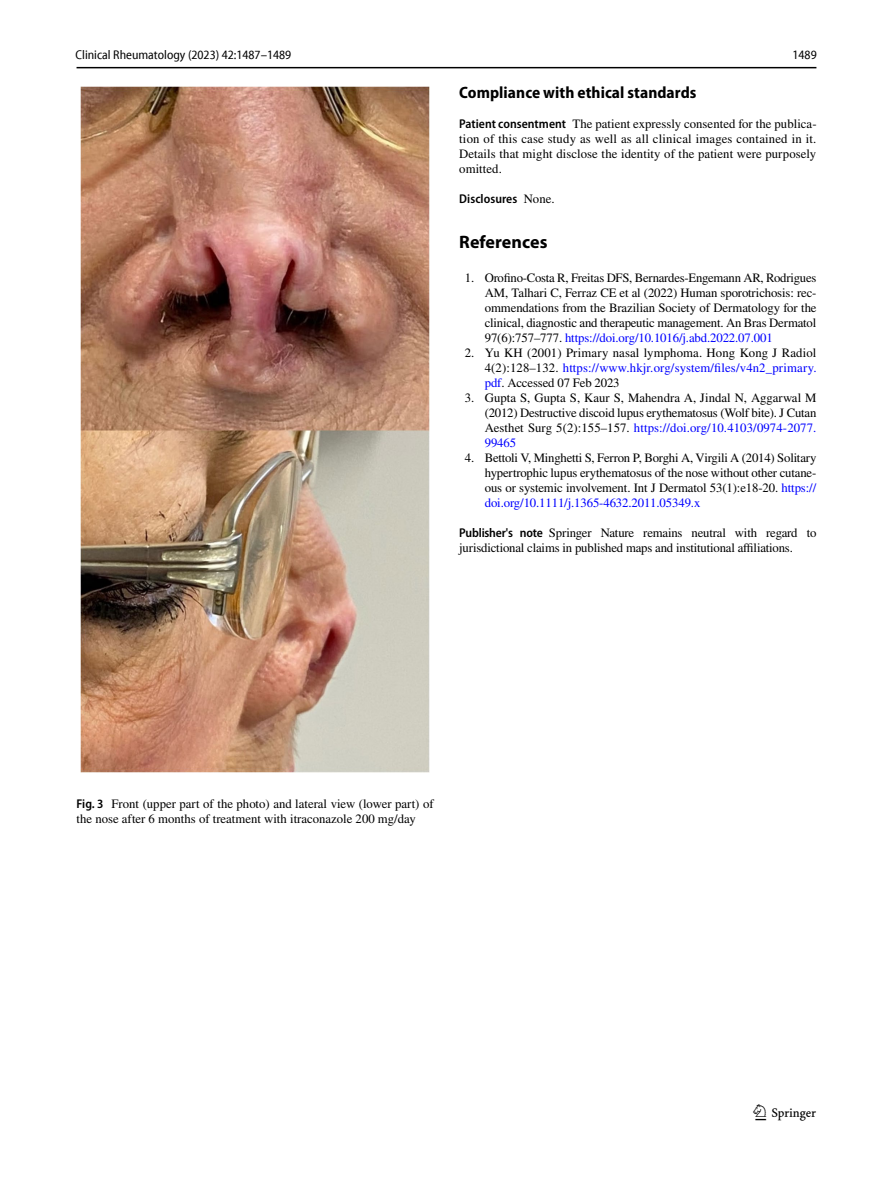
<style>
.page{position:relative;width:893px;height:1187px;background:#fff}
.page>*{position:absolute;margin:0;border:0;box-sizing:border-box;transform-origin:0 0}
.t1{font:22.5px "Springnew Regular 3";color:#000}
.t2{font:700 18px "Myriad Pro";letter-spacing:.005em;color:#000}
.t3{font:700 semi-condensed 16.5px "Myriad Pro";letter-spacing:.005em;color:#000}
.t4{font:12.75px/15px "STIX";letter-spacing:-.01em;color:#000;text-align:justify}
.t5{font:semi-condensed 12.75px "Myriad Pro Unic";color:#000}
.t6{font:600 semi-condensed 12.75px "Myriad Pro";letter-spacing:.005em;color:#000}
.s1{font-family:"Myriad Pro";font-weight:600;font-stretch:semi-condensed}
.s2{font-family:"STIX";font-weight:400;font-stretch:normal}
.s3{color:#00f}
</style>
<div class="page">
<hr style="left:77px;top:67px;width:739px;height:1px;background:#000">
<div style="left:77px;top:87px;width:357px;height:685px;background:linear-gradient(to bottom,#fff,#fff)"></div>
<img style="left:81px;top:87px;width:349px;height:685px">
<p class="t5" style="left:76px;top:50px;width:217px">Clinical Rheumatology (2023) 42:1487–1489</p>
<p class="t5" style="left:792px;top:50px;width:26px">1489</p>
<p class="t3" style="left:459px;top:83px;width:239px">Compliance with ethical standards</p>
<p class="t4" style="left:459px;top:117px;width:359px"><span class="s1">Patient consentment</span> The patient expressly consented for the publica&shy;tion of this case study as well as all clinical images contained in it.<br>Details that might disclose the identity of the patient were purposely omitted.</p>
<p class="t6" style="left:459px;top:191px;width:97px">Disclosures <span class="s2">None.</span></p>
<h2 class="t2" style="left:459px;top:230px;width:90px">References</h2>
<p class="t4" style="left:485px;top:271px;width:333px;text-indent:-20px">1. Orofino-Costa R, Freitas DFS, Bernardes-Engemann AR, Rodrigues AM, Talhari C, Ferraz CE et al (2022) Human sporotrichosis: rec&shy;ommendations from the Brazilian Society of Dermatology for the clinical, diagnostic and therapeutic management. An Bras Dermatol 97(6):757–777. <span class="s3">https://doi.org/10.1016/j.abd.2022.07.001</span></p>
<p class="t4" style="left:485px;top:346px;width:333px;text-indent:-20px">2. Yu KH (2001) Primary nasal lymphoma. Hong Kong J Radiol 4(2):128–132. <span class="s3">https://www.hkjr.org/system/files/v4n2_primary. pdf</span>. Accessed 07 Feb 2023</p>
<p class="t4" style="left:485px;top:391px;width:333px;text-indent:-20px">3. Gupta S, Gupta S, Kaur S, Mahendra A, Jindal N, Aggarwal M (2012) Destructive discoid lupus erythematosus (Wolf bite). J Cutan Aesthet Surg 5(2):155–157. <span class="s3">https://doi.org/10.4103/0974-2077.<br>99465</span></p>
<p class="t4" style="left:485px;top:450px;width:333px;text-indent:-20px">4. Bettoli V, Minghetti S, Ferron P, Borghi A, Virgili A (2014) Solitary hypertrophic lupus erythematosus of the nose without other cutane&shy;ous or systemic involvement. Int J Dermatol 53(1):e18-20. <span class="s3">https:// doi.org/10.1111/j.1365-4632.2011.05349.x</span></p>
<p class="t4" style="left:459px;top:526px;width:359px"><span class="s1">Publisher's note</span> Springer Nature remains neutral with regard to jurisdictional claims in published maps and institutional affiliations.</p>
<p class="t4" style="left:77px;top:796px;width:359px"><span class="s1">Fig. 3</span> Front (upper part of the photo) and lateral view (lower part) of the nose after 6 months of treatment with itraconazole 200 mg/day</p>
<h1 class="t1" style="left:755px;top:1104px;width:62px">1 3</h1>
</div>
